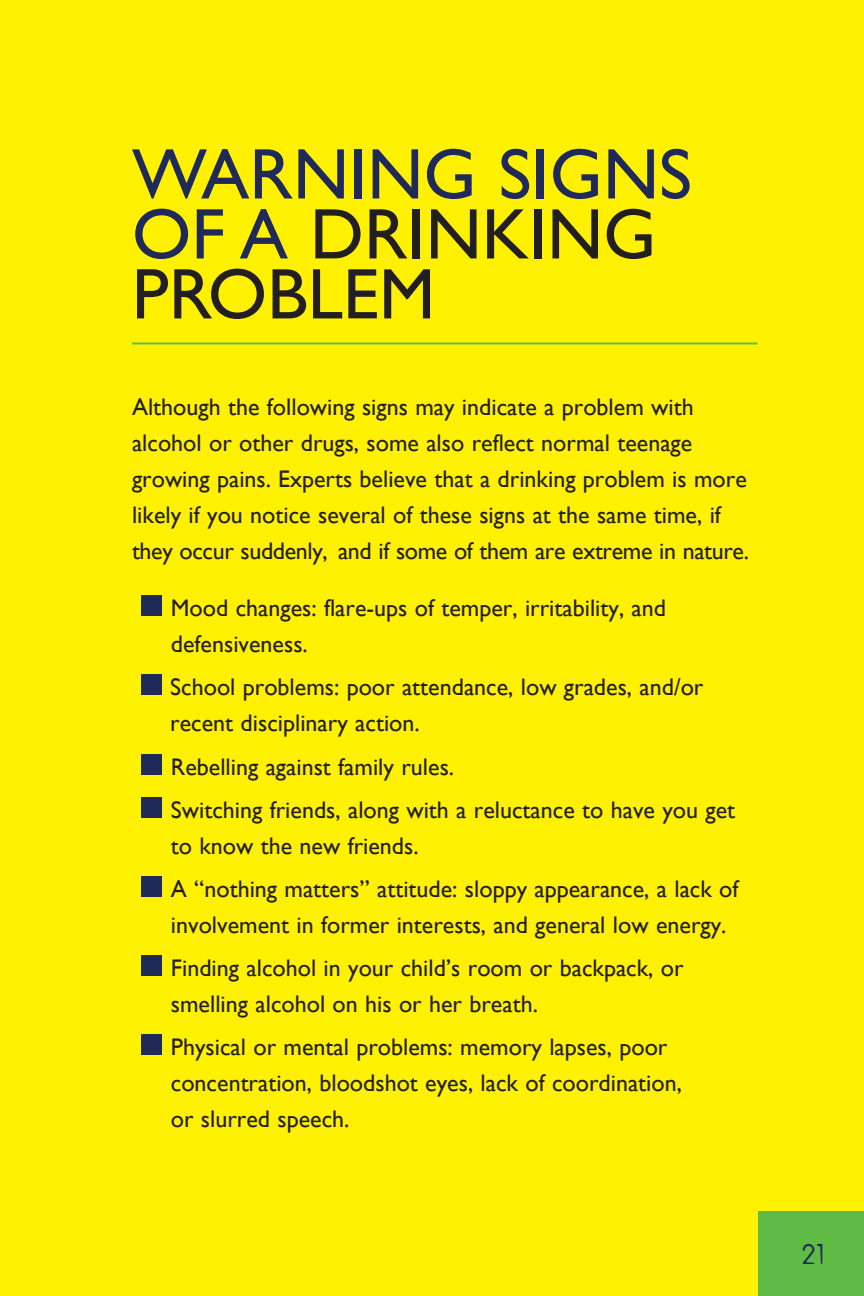
<style>
.page{position:relative;width:864px;height:1296px;background:#fff101}
.page>*{position:absolute;margin:0;border:0;box-sizing:border-box;transform-origin:0 0}
.t1{font:72px/60px "Gill Sans";color:#1f2a58}
.t2{font:28px "Template Gothic";color:#1f2a58}
.t3{font:24px/36px "Gill Sans";color:#231f20}
.s1{color:#231f20}
</style>
<div class="page">
<hr style="left:132px;top:342px;width:625px;height:2px;background:#60bb46">
<div style="left:141px;top:595px;width:21px;height:21px;background:#1f2a58"></div>
<div style="left:141px;top:674px;width:21px;height:21px;background:#1f2a58"></div>
<div style="left:141px;top:754px;width:21px;height:21px;background:#1f2a58"></div>
<div style="left:141px;top:797px;width:21px;height:21px;background:#1f2a58"></div>
<div style="left:141px;top:876px;width:21px;height:21px;background:#1f2a58"></div>
<div style="left:141px;top:955px;width:21px;height:21px;background:#1f2a58"></div>
<div style="left:141px;top:1034px;width:21px;height:21px;background:#1f2a58"></div>
<div style="left:759px;top:1211px;width:105px;height:85px;background:#60bb46"></div>
<h2 class="t1" style="left:132px;top:143px;width:561px">WARNING SIGNS<br>OF A <span class="s1">DRINKING<br>PROBLEM</span></h2>
<p class="t3" style="left:132px;top:388px;width:619px">Although the following signs may indicate a problem with alcohol or other drugs, some also reflect normal teenage growing pains. Experts believe that a drinking problem is more likely if you notice several of these signs at the same time, if they occur suddenly, and if some of them are extreme in nature.</p>
<p class="t3" style="left:171px;top:590px;width:497px">Mood changes: flare-ups of temper, irritability, and defensiveness.</p>
<p class="t3" style="left:170px;top:669px;width:535px">School problems: poor attendance, low grades, and/or recent disciplinary action.</p>
<p class="t3" style="left:171px;top:748px;width:285px">Rebelling against family rules.</p>
<p class="t3" style="left:171px;top:791px;width:566px">Switching friends, along with a reluctance to have you get to know the new friends.</p>
<p class="t3" style="left:171px;top:871px;width:569px">A “nothing matters” attitude: sloppy appearance, a lack of involvement in former interests, and general low energy.</p>
<p class="t3" style="left:171px;top:950px;width:514px">Finding alcohol in your child’s room or backpack, or smelling alcohol on his or her breath.</p>
<p class="t3" style="left:171px;top:1029px;width:513px">Physical or mental problems: memory lapses, poor concentration, bloodshot eyes, lack of coordination, or slurred speech.</p>
<p class="t2" style="left:801px;top:1233px;width:26px">21</p>
</div>
